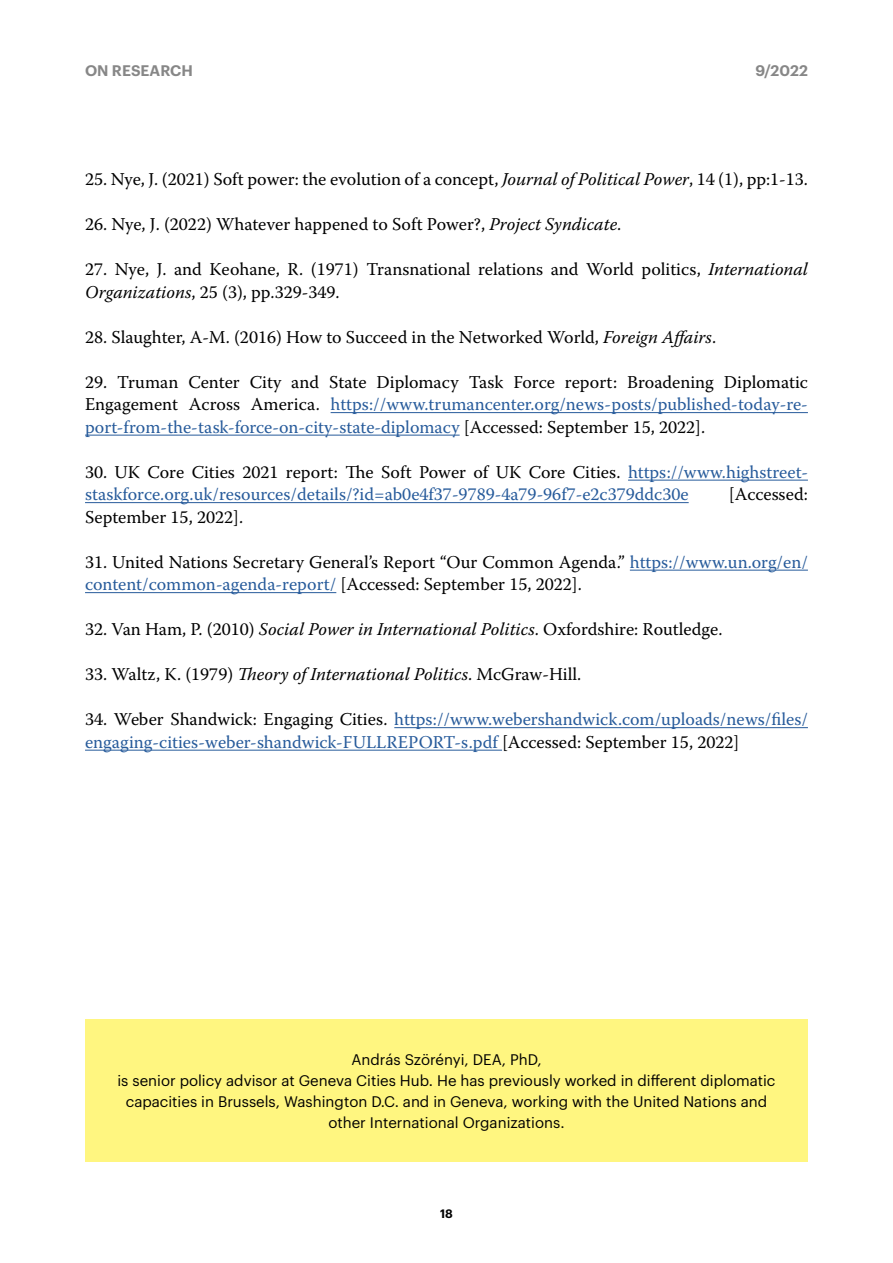
<style>
.page{position:relative;width:893px;height:1263px;background:#fff}
.page>*{position:absolute;margin:0;border:0;box-sizing:border-box;transform-origin:0 0}
.t1{font:18px/22.5px "Warnock Pro";color:#000}
.t2{font:18px/22.5px "Warnock Pro";color:#275b9b}
.t3{font:15px/21px "Graphik";color:#000;text-align:center}
.t4{font:600 15px "Graphik";color:#878787}
.t5{font:600 12px "Graphik";color:#000}
.s1{font-style:italic}
.s2{color:#275b9b}
.s3{color:#000}
</style>
<div class="page">
<hr style="left:331px;top:412px;width:477px;height:1px;background:#275b9b">
<hr style="left:85px;top:435px;width:375px;height:1px;background:#275b9b">
<hr style="left:628px;top:480px;width:180px;height:1px;background:#275b9b">
<hr style="left:85px;top:502px;width:604px;height:1px;background:#275b9b">
<hr style="left:630px;top:570px;width:178px;height:1px;background:#275b9b">
<hr style="left:85px;top:592px;width:251px;height:1px;background:#275b9b">
<hr style="left:394px;top:727px;width:414px;height:1px;background:#275b9b">
<hr style="left:85px;top:750px;width:417px;height:1px;background:#275b9b">
<div style="left:85px;top:1019px;width:723px;height:142px;background:#fff680"></div>
<p class="t4" style="left:85px;top:59px;width:109px">ON RESEARCH</p>
<p class="t4" style="left:755px;top:59px;width:54px">9/2022</p>
<p class="t1" style="left:85px;top:168px;width:724px">25. Nye, J. (2021) Soft power: the evolution of a concept, <span class="s1">Journal of Political Power</span>, 14 (1), pp:1-13.</p>
<p class="t1" style="left:85px;top:213px;width:538px">26. Nye, J. (2022) Whatever happened to Soft Power?, <span class="s1">Project Syndicate</span>.</p>
<p class="t1" style="left:85px;top:258px;width:724px">27. Nye, J. and Keohane, R. (1971) Transnational relations and World politics, <span class="s1">International<br>Organizations</span>, 25 (3), pp.329-349.</p>
<p class="t1" style="left:85px;top:325px;width:633px">28. Slaughter, A-M. (2016) How to Succeed in the Networked World, <span class="s1">Foreign Affairs</span>.</p>
<p class="t1" style="left:85px;top:370px;width:724px;text-align:justify">29. Truman Center City and State Diplomacy Task Force report: Broadening Diplomatic Engagement Across America. <span class="s2">https://www.trumancenter.org/news-posts/published-today-re&shy;port-from-the-task-force-on-city-state-diplomacy</span> [Accessed: September 15, 2022].</p>
<p class="t2" style="left:85px;top:460px;width:724px"><span class="s3">30. UK Core Cities 2021 report: The Soft Power of UK Core Cities.</span> https://www.highstreet&shy;staskforce.org.uk/resources/details/?id=ab0e4f37-9789-4a79-96f7-e2c379ddc30e</p>
<p class="t1" style="left:729px;top:483px;width:81px">[Accessed:</p>
<p class="t1" style="left:85px;top:505px;width:160px">September 15, 2022].</p>
<p class="t1" style="left:85px;top:550px;width:724px">31. United Nations Secretary General’s Report “Our Common Agenda.” <span class="s2">https://www.un.org/en/ content/common-agenda-report/</span> [Accessed: September 15, 2022].</p>
<p class="t1" style="left:85px;top:618px;width:639px">32. Van Ham, P. (2010) <span class="s1">Social Power in International Politics</span>. Oxfordshire: Routledge.</p>
<p class="t1" style="left:85px;top:663px;width:498px">33. Waltz, K. (1979) <span class="s1">Theory of International Politics</span>. McGraw-Hill.</p>
<p class="t2" style="left:85px;top:708px;width:724px"><span class="s3">34. Weber Shandwick: Engaging Cities.</span> https://www.webershandwick.com/uploads/news/files/ engaging-cities-weber-shandwick-FULLREPORT-s.pdf <span class="s3">[Accessed: September 15, 2022]</span></p>
<p class="t3" style="left:117px;top:1047px;width:659px">András Szörényi, DEA, PhD,<br>is senior policy advisor at Geneva Cities Hub. He has previously worked in different diplomatic capacities in Brussels, Washington D.C. and in Geneva, working with the United Nations and other International Organizations.</p>
<p class="t5" style="left:440px;top:1204px;width:14px">18</p>
</div>
